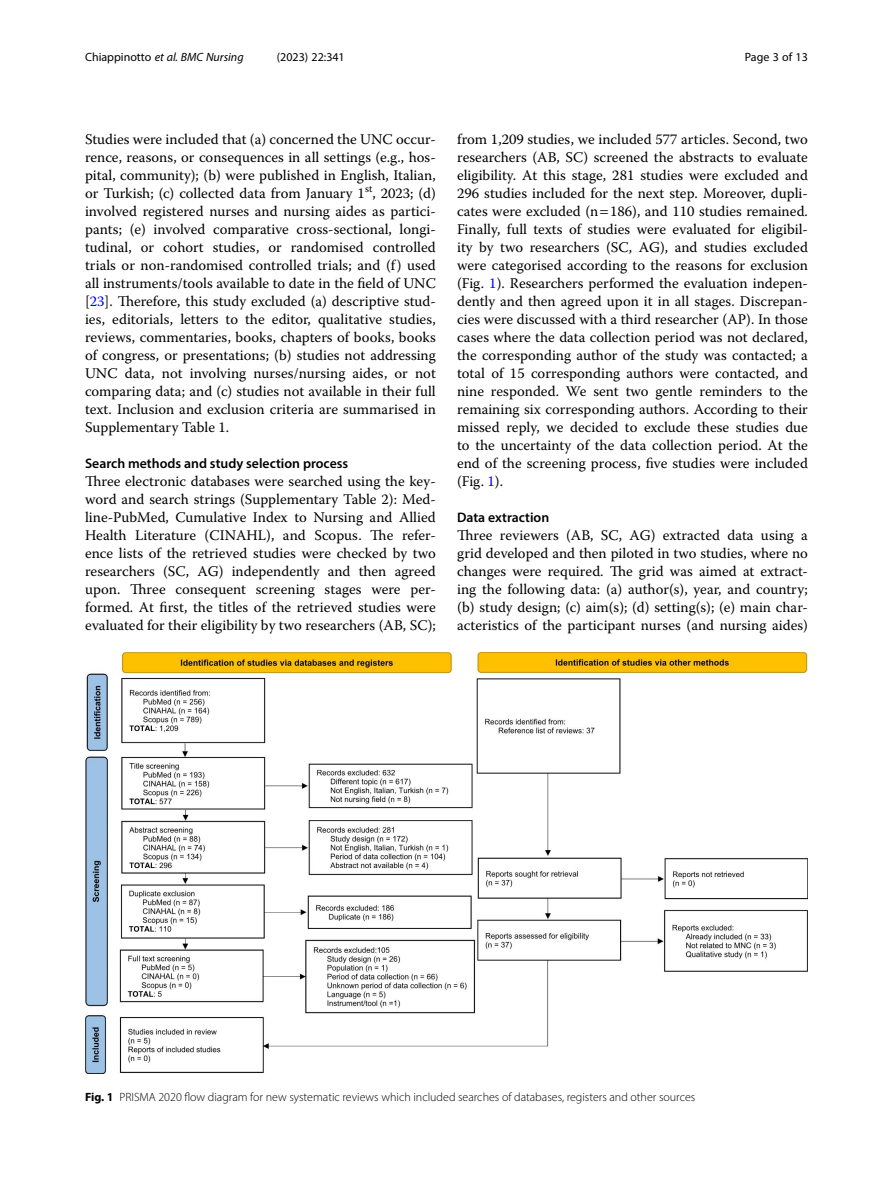
<style>
.page{position:relative;width:893px;height:1191px;background:#fff}
.page>*{position:absolute;margin:0;border:0;box-sizing:border-box;transform-origin:0 0}
.Body_Text{font:14.7px/18px "Warnock Pro";color:#000;text-align:justify}
.Head_2{font:600 13.8px "Myriad Pro";color:#000}
.Figure_Caption{font:300 12px "Myriad Pro";color:#000}
.t1{font:italic 12px "Myriad Pro";color:#000}
.t2{font:12px "Myriad Pro";color:#000}
.s1{font-style:normal}
.s2{color:#00f}
.s3{font-weight:700}
</style>
<div class="page">
<img style="left:85px;top:652px;width:723px;height:422px">
<p class="t1" style="left:85px;top:50px;width:160px"><span class="s1">Chiappinotto</span> et al. BMC Nursing</p>
<p class="t2" style="left:277px;top:50px;width:70px">(2023) 22:341</p>
<p class="t2" style="left:745px;top:50px;width:65px">Page 3 of 13</p>
<p class="Body_Text" style="left:85px;top:130px;width:352px">Studies were included that (a) concerned the UNC occur&shy;rence, reasons, or consequences in all settings (e.g., hos&shy;pital, community); (b) were published in English, Italian, or Turkish; (c) collected data from January 1<sup>st</sup>, 2023; (d) involved registered nurses and nursing aides as partici&shy;pants; (e) involved comparative cross-sectional, longi&shy;tudinal, or cohort studies, or randomised controlled trials or non-randomised controlled trials; and (f) used all instruments/tools available to date in the field of UNC [<span class="s2">23</span>]. Therefore, this study excluded (a) descriptive stud&shy;ies, editorials, letters to the editor, qualitative studies, reviews, commentaries, books, chapters of books, books of congress, or presentations; (b) studies not addressing UNC data, not involving nurses/nursing aides, or not comparing data; and (c) studies not available in their full text. Inclusion and exclusion criteria are summarised in Supplementary Table 1.</p>
<p class="Head_2" style="left:85px;top:455px;width:265px">Search methods and study selection process</p>
<p class="Body_Text" style="left:85px;top:472px;width:352px">Three electronic databases were searched using the key&shy;word and search strings (Supplementary Table 2): Med&shy;line-PubMed, Cumulative Index to Nursing and Allied Health Literature (CINAHL), and Scopus. The refer&shy;ence lists of the retrieved studies were checked by two researchers (SC, AG) independently and then agreed upon. Three consequent screening stages were per&shy;formed. At first, the titles of the retrieved studies were evaluated for their eligibility by two researchers (AB, SC);</p>
<p class="Body_Text" style="left:457px;top:130px;width:352px">from 1,209 studies, we included 577 articles. Second, two researchers (AB, SC) screened the abstracts to evaluate eligibility. At this stage, 281 studies were excluded and 296 studies included for the next step. Moreover, dupli&shy;cates were excluded (n 186), and 110 studies remained.<br>Finally, full texts of studies were evaluated for eligibil&shy;ity by two researchers (SC, AG), and studies excluded were categorised according to the reasons for exclusion (Fig. <span class="s2">1</span>). Researchers performed the evaluation indepen&shy;dently and then agreed upon it in all stages. Discrepan&shy;cies were discussed with a third researcher (AP). In those cases where the data collection period was not declared, the corresponding author of the study was contacted; a total of 15 corresponding authors were contacted, and nine responded. We sent two gentle reminders to the remaining six corresponding authors. According to their missed reply, we decided to exclude these studies due to the uncertainty of the data collection period. At the end of the screening process, five studies were included (Fig. <span class="s2">1</span>).</p>
<p class="Head_2" style="left:457px;top:509px;width:94px">Data extraction</p>
<p class="Body_Text" style="left:457px;top:526px;width:352px">Three reviewers (AB, SC, AG) extracted data using a grid developed and then piloted in two studies, where no changes were required. The grid was aimed at extract&shy;ing the following data: (a) author(s), year, and country; (b) study design; (c) aim(s); (d) setting(s); (e) main char&shy;acteristics of the participant nurses (and nursing aides)</p>
<p class="Figure_Caption" style="left:85px;top:1089px;width:612px"><span class="s3">Fig. 1</span> PRISMA 2020 flow diagram for new systematic reviews which included searches of databases, registers and other sources</p>
</div>
